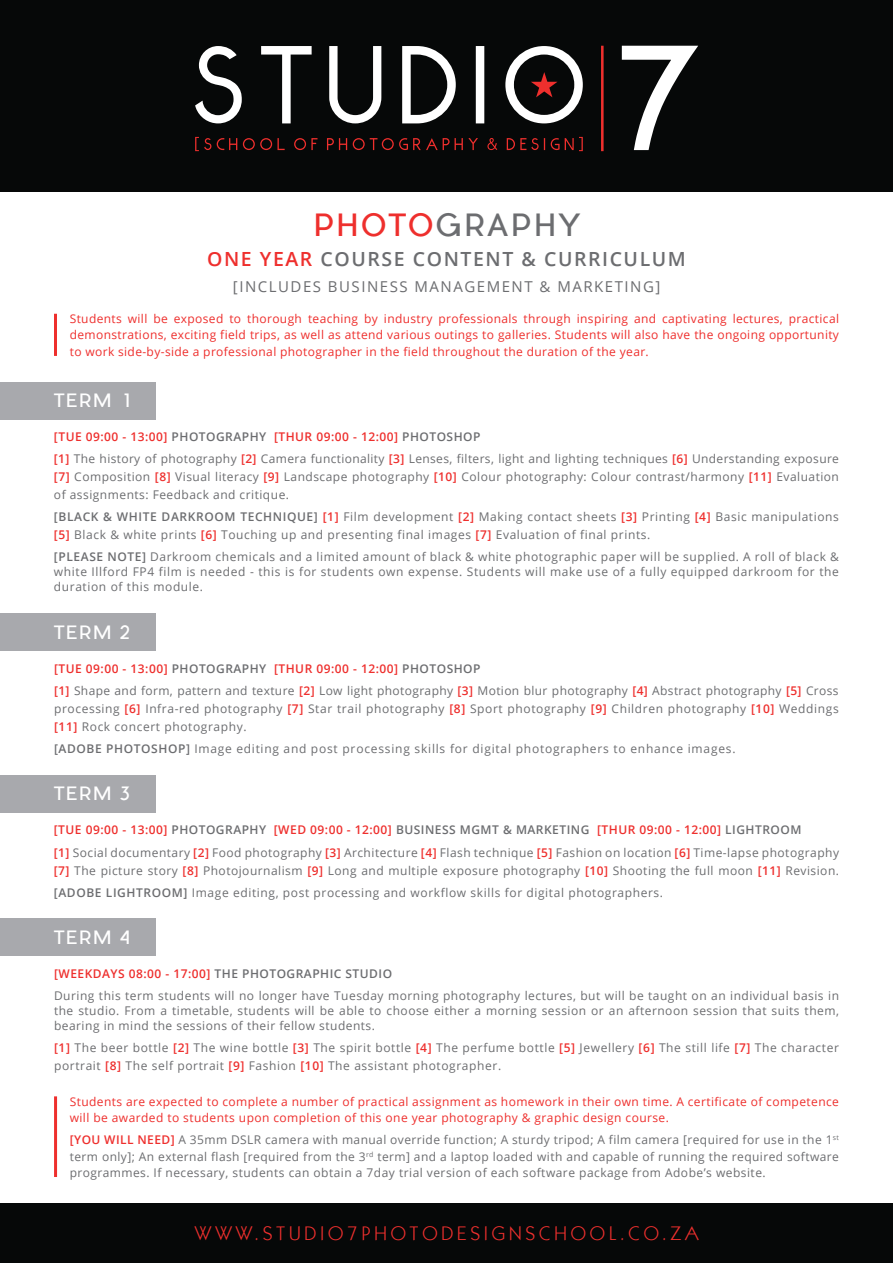
<style>
.page{position:relative;width:893px;height:1263px;background:#fff}
.page>*{position:absolute;margin:0;border:0;box-sizing:border-box;transform-origin:0 0}
.t1{font:30px "Pier Sans";letter-spacing:.08em;color:#6c6d70}
.t2{font:19.8px "Kabel IT Cby BT";letter-spacing:.2em;color:#ee2f2d}
.t3{font:600 19.5px "Open Sans";letter-spacing:.08em;color:#6c6d70}
.t4{font:18px "Pier Sans";letter-spacing:.08em;color:#fff}
.t5{font:15px "Open Sans";letter-spacing:.1em;color:#6c6d70}
.t6{font:12px/18px "Open Sans";letter-spacing:.05em;color:#6c6d70;text-align:justify}
.t7{font:12px/16.5px "Open Sans";letter-spacing:.035em;color:#ee2f2d;text-align:justify}
.t8{font:600 12px "Open Sans";letter-spacing:.04em;color:#ee2f2d}
.s1{color:#ee2f2d}
.s2{color:#6c6d70}
.s3{font-weight:600;color:#ee2f2d}
.s4{font-weight:600}
</style>
<div class="page">
<hr style="left:54px;top:1096px;width:3px;height:81px;background:#ee2f2d">
<div style="left:0;top:1203px;width:893px;height:60px;background:#060808"></div>
<div style="left:0;top:0;width:893px;height:192px;background:#060808"></div>
<svg style="left:195px;top:46px;width:388px;height:77px"></svg>
<hr style="left:601px;top:46px;width:3px;height:105px;background:#ee2f2d">
<svg style="left:621px;top:45px;width:77px;height:106px"></svg>
<svg style="left:195px;top:137px;width:90px;height:14px"></svg>
<svg style="left:294px;top:138px;width:23px;height:12px"></svg>
<svg style="left:327px;top:138px;width:151px;height:12px"></svg>
<svg style="left:507px;top:137px;width:76px;height:14px"></svg>
<svg style="left:487px;top:138px;width:10px;height:12px"></svg>
<hr style="left:54px;top:314px;width:3px;height:42px;background:#ee2f2d">
<div style="left:0;top:382px;width:156px;height:37px;background:#a8a9ad"></div>
<div style="left:0;top:613px;width:156px;height:38px;background:#a8a9ad"></div>
<div style="left:0;top:775px;width:156px;height:37px;background:#a8a9ad"></div>
<div style="left:0;top:919px;width:156px;height:37px;background:#a8a9ad"></div>
<h1 class="t1" style="left:313px;top:206px;width:268px"><span class="s1">PHOTO</span>GRAPHY</h1>
<h3 class="t3" style="left:207px;top:246px;width:480px"><span class="s1">ONE YEAR</span> COURSE CONTENT &amp; CURRICULUM</h3>
<p class="t5" style="left:233px;top:277px;width:429px">[INCLUDES BUSINESS MANAGEMENT &amp; MARKETING]</p>
<p class="t7" style="left:70px;top:310px;width:771px">Students will be exposed to thorough teaching by industry professionals through inspiring and captivating lectures, practical demonstrations, exciting field trips, as well as attend various outings to galleries. Students will also have the ongoing opportunity to work side-by-side a professional photographer in the field throughout the duration of the year.</p>
<h3 class="t4" style="left:54px;top:389px;width:78px">TERM 1</h3>
<p class="t8" style="left:54px;top:429px;width:428px">[TUE 09:00 - 13:00] <span class="s2">PHOTOGRAPHY</span> [THUR 09:00 - 12:00] <span class="s2">PHOTOSHOP</span></p>
<p class="t6" style="left:54px;top:450px;width:787px"><span class="s3">[1]</span> The history of photography <span class="s3">[2]</span> Camera functionality <span class="s3">[3]</span> Lenses, filters, light and lighting techniques <span class="s3">[6]</span> Understanding exposure <span class="s3">[7]</span> Composition <span class="s3">[8]</span> Visual literacy <span class="s3">[9]</span> Landscape photography <span class="s3">[10]</span> Colour photography: Colour contrast/harmony <span class="s3">[11]</span> Evaluation of assignments: Feedback and critique.</p>
<p class="t6" style="left:54px;top:507px;width:786px"><span class="s4">[BLACK &amp; WHITE DARKROOM TECHNIQUE]</span> <span class="s3">[1]</span> Film development <span class="s3">[2]</span> Making contact sheets <span class="s3">[3]</span> Printing <span class="s3">[4]</span> Basic manipulations <span class="s3">[5]</span> Black &amp; white prints <span class="s3">[6]</span> Touching up and presenting final images <span class="s3">[7]</span> Evaluation of final prints.</p>
<p class="t6" style="left:54px;top:549px;width:786px;line-height:15px"><span class="s4">[PLEASE NOTE]</span> Darkroom chemicals and a limited amount of black &amp; white photographic paper will be supplied. A roll of black &amp; white Illford FP4 film is needed - this is for students own expense. Students will make use of a fully equipped darkroom for the duration of this module.</p>
<h3 class="t4" style="left:54px;top:621px;width:78px">TERM 2</h3>
<p class="t8" style="left:54px;top:660px;width:428px">[TUE 09:00 - 13:00] <span class="s2">PHOTOGRAPHY</span> [THUR 09:00 - 12:00] <span class="s2">PHOTOSHOP</span></p>
<p class="t6" style="left:54px;top:681px;width:786px"><span class="s3">[1]</span> Shape and form, pattern and texture <span class="s3">[2]</span> Low light photography <span class="s3">[3]</span> Motion blur photography <span class="s3">[4]</span> Abstract photography <span class="s3">[5]</span> Cross processing <span class="s3">[6]</span> Infra-red photography <span class="s3">[7]</span> Star trail photography <span class="s3">[8]</span> Sport photography <span class="s3">[9]</span> Children photography <span class="s3">[10]</span> Weddings <span class="s3">[11]</span> Rock concert photography.</p>
<p class="t6" style="left:54px;top:739px;width:683px"><span class="s4">[ADOBE PHOTOSHOP]</span> Image editing and post processing skills for digital photographers to enhance images.</p>
<h3 class="t4" style="left:54px;top:782px;width:78px">TERM 3</h3>
<p class="t8" style="left:54px;top:822px;width:749px">[TUE 09:00 - 13:00] <span class="s2">PHOTOGRAPHY</span> [WED 09:00 - 12:00] <span class="s2">BUSINESS MGMT &amp; MARKETING</span> [THUR 09:00 - 12:00] <span class="s2">LIGHTROOM</span></p>
<p class="t6" style="left:54px;top:843px;width:787px"><span class="s3">[1]</span> Social documentary <span class="s3">[2]</span> Food photography <span class="s3">[3]</span> Architecture <span class="s3">[4]</span> Flash technique <span class="s3">[5]</span> Fashion on location <span class="s3">[6]</span> Time-lapse photography <span class="s3">[7]</span> The picture story <span class="s3">[8]</span> Photojournalism <span class="s3">[9]</span> Long and multiple exposure photography <span class="s3">[10]</span> Shooting the full moon <span class="s3">[11]</span> Revision.</p>
<p class="t6" style="left:54px;top:883px;width:611px"><span class="s4">[ADOBE LIGHTROOM]</span> Image editing, post processing and workflow skills for digital photographers.</p>
<h3 class="t4" style="left:54px;top:926px;width:78px">TERM 4</h3>
<p class="t8" style="left:54px;top:965px;width:340px">[WEEKDAYS 08:00 - 17:00] <span class="s2">THE PHOTOGRAPHIC STUDIO</span></p>
<p class="t6" style="left:54px;top:988px;width:786px;line-height:15px">During this term students will no longer have Tuesday morning photography lectures, but will be taught on an individual basis in the studio. From a timetable, students will be able to choose either a morning session or an afternoon session that suits them, bearing in mind the sessions of their fellow students.</p>
<p class="t6" style="left:54px;top:1038px;width:786px"><span class="s3">[1]</span> The beer bottle <span class="s3">[2]</span> The wine bottle <span class="s3">[3]</span> The spirit bottle <span class="s3">[4]</span> The perfume bottle <span class="s3">[5]</span> Jewellery <span class="s3">[6]</span> The still life <span class="s3">[7]</span> The character portrait <span class="s3">[8]</span> The self portrait <span class="s3">[9]</span> Fashion <span class="s3">[10]</span> The assistant photographer.</p>
<p class="t7" style="left:70px;top:1093px;width:771px">Students are expected to complete a number of practical assignment as homework in their own time. A certificate of competence will be awarded to students upon completion of this one year photography &amp; graphic design course.</p>
<p class="t6" style="left:70px;top:1131px;width:771px;line-height:16.5px"><span class="s3">[YOU WILL NEED]</span> A 35mm DSLR camera with manual override function; A sturdy tripod; A film camera [required for use in the 1<sup>st </sup>term only]; An external flash [required from the 3<sup>rd</sup> term] and a laptop loaded with and capable of running the required software programmes. If necessary, students can obtain a 7day trial version of each software package from Adobe’s website.</p>
<h2 class="t2" style="left:195px;top:1220px;width:505px">WWW.STUDIO7PHOTODESIGNSCHOOL.CO.ZA</h2>
</div>
